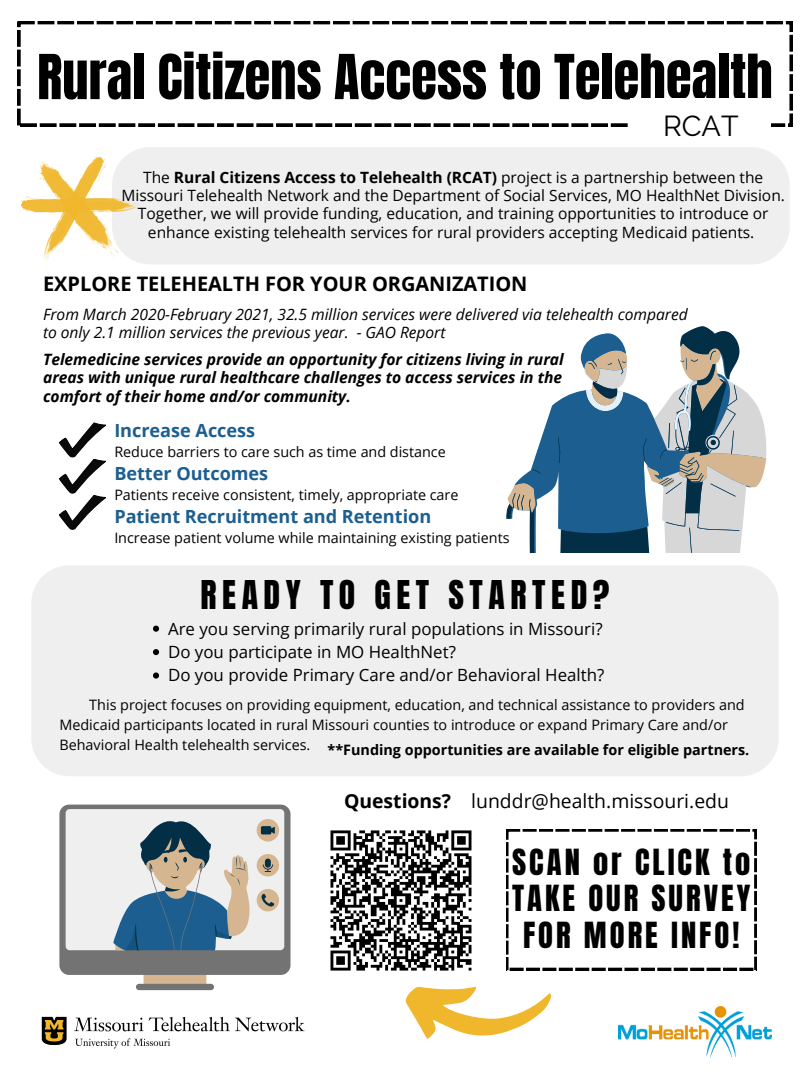
<style>
.page{position:relative;width:810px;height:1080px;background:#fff}
.page>*{position:absolute;margin:0;border:0;box-sizing:border-box;transform-origin:0 0}
.t1{font:52.69px "Anton";color:#000}
.t2{font:33.75px "Anton";letter-spacing:.165em;color:#000}
.t3{font:30.62px/36.6px "Anton";letter-spacing:.1em;color:#000;text-align:center}
.t4{font:28.75px "Raleway";color:#000}
.t5{font:700 20px "Open Sans";color:#000}
.t6{font:19.38px "Open Sans";color:#000}
.t7{font:700 18.12px "Open Sans";color:#1c5e90}
.t8{font:16.88px/23.4px "Open Sans";color:#000}
.t9{font:italic 700 15.62px/18.2px "Open Sans";color:#000;text-align:justify}
.t10{font:italic 15.62px/18.2px "Open Sans";color:#000}
.t11{font:15.56px/18.2px "Open Sans";color:#000;text-align:center}
.t12{font:14.38px/19.7px "Open Sans";color:#000}
.t13{font:700 14.38px "Open Sans";color:#000}
.s1{font-weight:700}
</style>
<div class="page">
<svg style="left:18px;top:22px;width:774px;height:104px"></svg>
<div style="left:631px;top:99px;width:140px;height:47px;background:#fff"></div>
<div style="left:112px;top:147px;width:678px;height:117px;background:#efefef;border-radius:38px"></div>
<img style="left:20px;top:154px;width:122px;height:109px">
<div style="left:31px;top:565px;width:748px;height:211px;background:#efefef;border-radius:38px"></div>
<svg style="left:740px;top:388px;width:26px;height:162px"></svg>
<svg style="left:506px;top:326px;width:234px;height:226px"></svg>
<svg style="left:59px;top:423px;width:47px;height:107px"></svg>
<svg style="left:59px;top:805px;width:232px;height:185px;fill:#737373"></svg>
<svg style="left:66px;top:809px;width:218px;height:175px"></svg>
<img style="left:618px;top:1007px;width:153px;height:52px">
<svg style="left:506px;top:829px;width:250px;height:141px"></svg>
<img style="left:330px;top:830px;width:142px;height:141px">
<img style="left:41px;top:1016px;width:264px;height:33px">
<svg style="left:405px;top:987px;width:147px;height:52px"></svg>
<svg style="left:153px;top:626px;width:6px;height:6px"></svg>
<svg style="left:153px;top:649px;width:6px;height:6px"></svg>
<svg style="left:153px;top:673px;width:6px;height:6px"></svg>
<h1 class="t1" style="left:37px;top:39px;width:737px">Rural Citizens Access to Telehealth</h1>
<h3 class="t4" style="left:663px;top:109px;width:77px">RCAT</h3>
<p class="t11" style="left:121px;top:168px;width:665px">The <span class="s1">Rural Citizens Access to Telehealth (RCAT)</span> project is a partnership between the Missouri Telehealth Network and the Department of Social Services, MO HealthNet Division.<br>Together, we will provide funding, education, and training opportunities to introduce or enhance existing telehealth services for rural providers accepting Medicaid patients.</p>
<h3 class="t5" style="left:43px;top:269px;width:486px">EXPLORE TELEHEALTH FOR YOUR ORGANIZATION</h3>
<p class="t10" style="left:43px;top:305px;width:646px">From March 2020-February 2021, 32.5 million services were delivered via telehealth compared to only 2.1 million services the previous year. - GAO Report</p>
<p class="t9" style="left:43px;top:350px;width:522px">Telemedicine services provide an opportunity for citizens living in rural areas with unique rural healthcare challenges to access services in the comfort of their home and/or community.</p>
<p class="t7" style="left:114px;top:417px;width:142px">Increase Access</p>
<p class="t12" style="left:114px;top:442px;width:333px">Reduce barriers to care such as time and distance</p>
<p class="t7" style="left:114px;top:460px;width:155px">Better Outcomes</p>
<p class="t12" style="left:114px;top:485px;width:346px">Patients receive consistent, timely, appropriate care</p>
<p class="t7" style="left:114px;top:503px;width:318px">Patient Recruitment and Retention</p>
<p class="t12" style="left:114px;top:528px;width:397px">Increase patient volume while maintaining existing patients</p>
<h2 class="t2" style="left:200px;top:570px;width:411px">READY TO GET STARTED?</h2>
<p class="t8" style="left:168px;top:616px;width:438px">Are you serving primarily rural populations in Missouri?<br>Do you participate in MO HealthNet?<br>Do you provide Primary Care and/or Behavioral Health?</p>
<p class="t12" style="left:59px;top:695px;width:687px;text-indent:30px">This project focuses on providing equipment, education, and technical assistance to providers and<br>Medicaid participants located in rural Missouri counties to introduce or expand Primary Care and/or<br>Behavioral Health telehealth services.</p>
<p class="t13" style="left:328px;top:740px;width:423px">**Funding opportunities are available for eligible partners.</p>
<h3 class="t6" style="left:344px;top:787px;width:386px"><span class="s1">Questions?</span> lunddr@health.missouri.edu</h3>
<h3 class="t3" style="left:512px;top:844px;width:240px">SCAN or CLICK to<br>TAKE OUR SURVEY<br>FOR MORE INFO!</h3>
</div>
